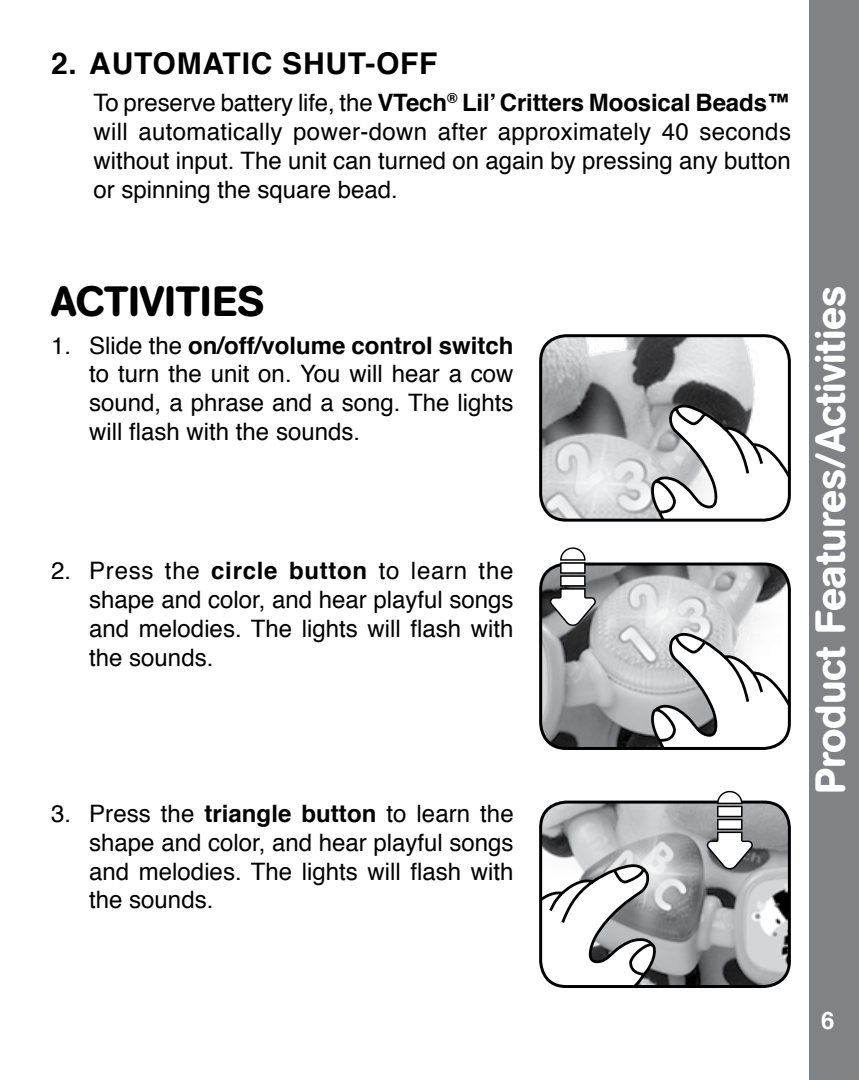
<style>
.page{position:relative;width:859px;height:1080px;background:#fff}
.page>*{position:absolute;margin:0;border:0;box-sizing:border-box;transform-origin:0 0}
.t1{font:500 42px "AG Book Rounded";color:#fff}
.t2{font:500 42px "AG Book Rounded";color:#000}
.t3{font:700 30px "Helvetica";letter-spacing:.025em;color:#000}
.t4{font:24px/28.8px "Helvetica";color:#000;text-align:justify}
.t5{font:700 24px "Helvetica";color:#fff}
.s1{font-weight:700}
</style>
<div class="page">
<div style="left:809px;top:0;width:50px;height:1080px;background:#808285"></div>
<img style="left:542px;top:337px;width:245px;height:182px">
<svg style="left:649px;top:401px;width:139px;height:118px"></svg>
<div style="left:539px;top:334px;width:252px;height:188px;border:3px solid #000;border-radius:26px"></div>
<img style="left:541px;top:564px;width:247px;height:183px">
<svg style="left:649px;top:629px;width:139px;height:118px"></svg>
<div style="left:539px;top:563px;width:252px;height:187px;border:3px solid #000;border-radius:26px"></div>
<img style="left:541px;top:802px;width:247px;height:183px">
<svg style="left:541px;top:862px;width:116px;height:125px"></svg>
<div style="left:539px;top:801px;width:252px;height:187px;border:3px solid #000;border-radius:26px"></div>
<svg style="left:706px;top:790px;width:48px;height:80px"></svg>
<svg style="left:549px;top:547px;width:48px;height:80px"></svg>
<p class="t3" style="left:51px;top:43px;width:388px">2. AUTOMATIC SHUT-OFF</p>
<p class="t4" style="left:94px;top:90px;width:699px">To preserve battery life, the <span class="s1">VTech</span><sup>®</sup> <span class="s1">Lil’ Critters Moosical Beads™ </span>will automatically power-down after approximately 40 seconds without input. The unit can turned on again by pressing any button or spinning the square bead.</p>
<h1 class="t2" style="left:51px;top:277px;width:215px">ACTIVITIES</h1>
<p class="t4" style="left:89px;top:332px;width:426px;text-indent:-38px">1. Slide the <span class="s1">on/off/volume control switch </span>to turn the unit on. You will hear a cow sound, a phrase and a song. The lights will flash with the sounds.</p>
<p class="t4" style="left:89px;top:558px;width:426px;text-indent:-38px">2. Press the <span class="s1">circle button</span> to learn the shape and color, and hear playful songs and melodies. The lights will flash with the sounds.</p>
<p class="t4" style="left:89px;top:801px;width:426px;text-indent:-38px">3. Press the <span class="s1">triangle button</span> to learn the shape and color, and hear playful songs and melodies. The lights will flash with the sounds.</p>
<h1 class="t1" style="left:806px;top:794px;width:509px;rotate:-90deg">Product Features/Activities</h1>
<p class="t5" style="left:821px;top:1004px;width:15px">6</p>
</div>
